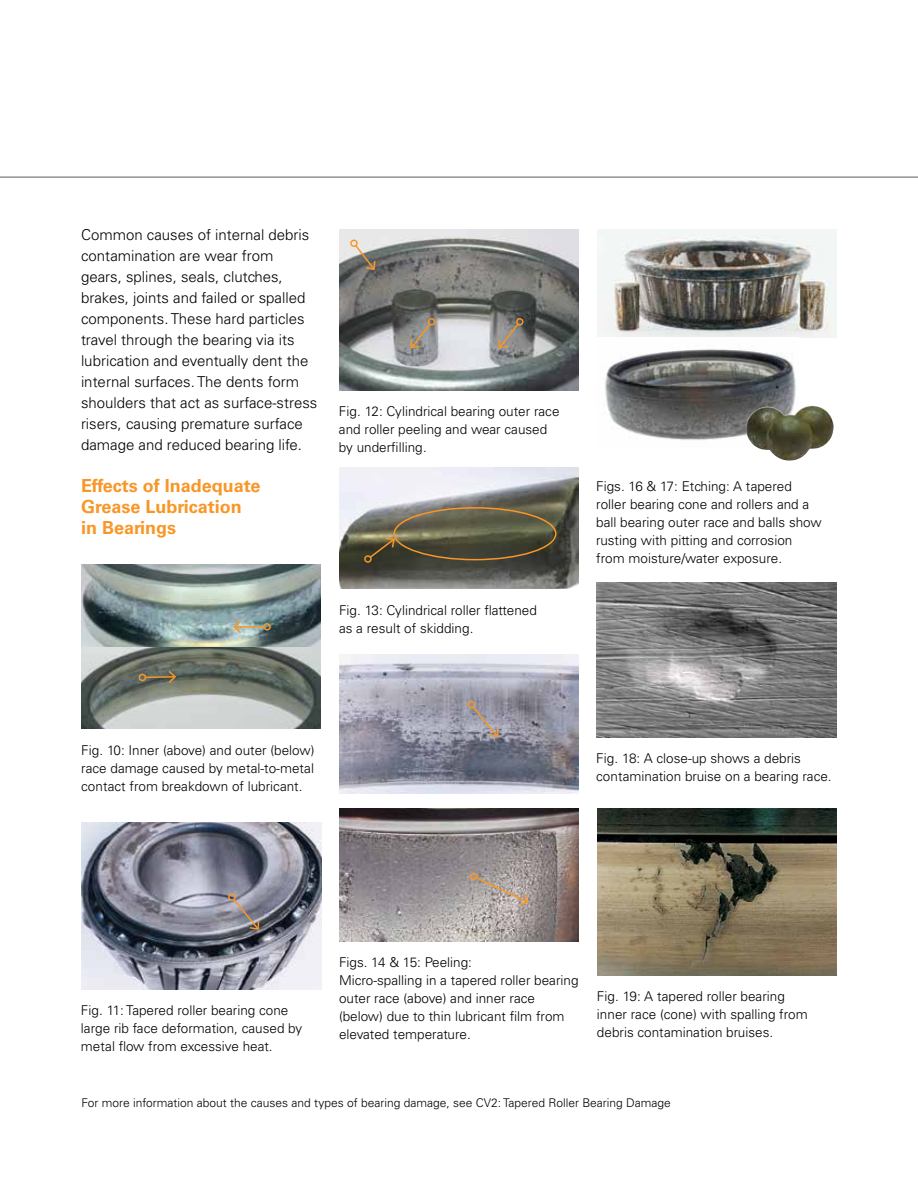
<style>
.page{position:relative;width:918px;height:1188px;background:#fff}
.page>*{position:absolute;margin:0;border:0;box-sizing:border-box;transform-origin:0 0}
.t1{font:700 18px/21px "Univers LT Std";color:#f89728}
.t2{font:300 15px/21px "Univers LT Std";color:#000}
.t3{font:300 13.5px/18px "Univers LT Std";color:#000}
.t4{font:300 12px "Univers LT Std";color:#000}
</style>
<div class="page">
<img style="left:81px;top:823px;width:240px;height:166px">
<img style="left:339px;top:230px;width:240px;height:161px">
<img style="left:81px;top:564px;width:240px;height:165px">
<img style="left:339px;top:468px;width:240px;height:121px">
<div style="left:393px;top:507px;width:164px;height:53px;border:2px solid #f89728;border-radius:50%"></div>
<img style="left:339px;top:654px;width:240px;height:139px">
<img style="left:339px;top:809px;width:240px;height:132px">
<img style="left:597px;top:230px;width:240px;height:107px">
<img style="left:605px;top:349px;width:191px;height:91px">
<img style="left:742px;top:403px;width:92px;height:58px">
<img style="left:596px;top:583px;width:241px;height:154px">
<img style="left:597px;top:809px;width:240px;height:167px">
<div style="left:350px;top:240px;width:8px;height:7px;border:2px solid #f89728;border-radius:50%"></div>
<svg style="left:354px;top:244px;width:22px;height:27px"></svg>
<div style="left:428px;top:318px;width:7px;height:8px;border:2px solid #f89728;border-radius:50%"></div>
<svg style="left:409px;top:322px;width:23px;height:28px"></svg>
<div style="left:516px;top:318px;width:8px;height:8px;border:2px solid #f89728;border-radius:50%"></div>
<svg style="left:497px;top:322px;width:23px;height:28px"></svg>
<div style="left:364px;top:555px;width:8px;height:8px;border:2px solid #f89728;border-radius:3px"></div>
<svg style="left:368px;top:537px;width:28px;height:22px"></svg>
<svg style="left:137px;top:669px;width:40px;height:16px"></svg>
<hr style="left:234px;top:626px;width:30px;height:2px;background:#f89728">
<svg style="left:263px;top:621px;width:10px;height:11px"></svg>
<svg style="left:232px;top:619px;width:10px;height:16px"></svg>
<svg style="left:226px;top:892px;width:34px;height:39px"></svg>
<svg style="left:466px;top:699px;width:33px;height:39px"></svg>
<svg style="left:468px;top:871px;width:62px;height:36px;background:#b1a59c"></svg>
<hr style="left:0;top:177px;width:918px;height:1px;background:#58595b">
<p class="t2" style="left:81px;top:225px;width:238px">Common causes of internal debris contamination are wear from gears, splines, seals, clutches, brakes, joints and failed or spalled components. These hard particles travel through the bearing via its lubrication and eventually dent the internal surfaces. The dents form shoulders that act as surface-stress risers, causing premature surface damage and reduced bearing life.</p>
<h1 class="t1" style="left:81px;top:475px;width:181px">Effects of Inadequate<br>Grease Lubrication in Bearings</h1>
<p class="t3" style="left:339px;top:403px;width:222px">Fig. 12: Cylindrical bearing outer race and roller peeling and wear caused by underfilling.</p>
<p class="t3" style="left:339px;top:601px;width:199px">Fig. 13: Cylindrical roller flattened as a result of skidding.</p>
<p class="t3" style="left:596px;top:477px;width:227px">Figs. 16 &amp; 17: Etching: A tapered roller bearing cone and rollers and a ball bearing outer race and balls show rusting with pitting and corrosion from moisture/water exposure.</p>
<p class="t3" style="left:81px;top:741px;width:235px;text-align:justify">Fig. 10: Inner (above) and outer (below) race damage caused by metal-to-metal contact from breakdown of lubricant.</p>
<p class="t3" style="left:596px;top:750px;width:237px">Fig. 18: A close-up shows a debris contamination bruise on a bearing race.</p>
<p class="t3" style="left:81px;top:1001px;width:223px">Fig. 11: Tapered roller bearing cone large rib face deformation, caused by metal flow from excessive heat.</p>
<p class="t3" style="left:339px;top:954px;width:241px">Figs. 14 &amp; 15: Peeling:<br>Micro-spalling in a tapered roller bearing outer race (above) and inner race (below) due to thin lubricant film from elevated temperature.</p>
<p class="t3" style="left:597px;top:987px;width:212px">Fig. 19: A tapered roller bearing inner race (cone) with spalling from debris contamination bruises.</p>
<p class="t4" style="left:81px;top:1095px;width:591px">For more information about the causes and types of bearing damage, see CV2: Tapered Roller Bearing Damage</p>
</div>
